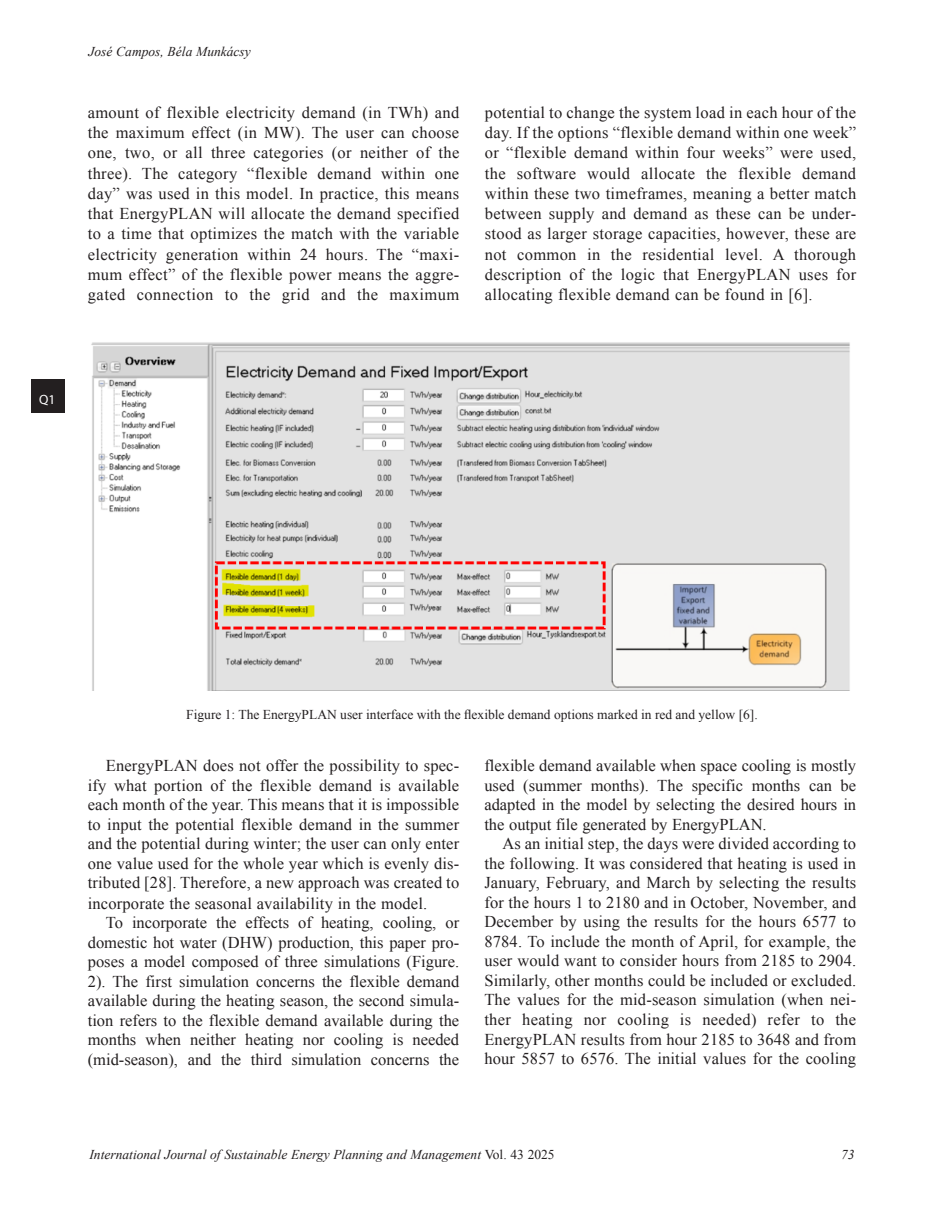
<style>
.page{position:relative;width:944px;height:1214px;background:#fff}
.page>*{position:absolute;margin:0;border:0;box-sizing:border-box;transform-origin:0 0}
.t1{font:16.5px/19.5px "Times New Roman";letter-spacing:.01em;color:#231f20;text-align:justify}
.t2{font:italic 13.5px "Times New Roman";color:#231f20}
.t3{font:13.5px "Times New Roman";color:#231f20}
.t4{font:13.5px "Myriad Pro";color:#fff}
.s1{font-style:normal}
</style>
<div class="page">
<img style="left:91px;top:342px;width:759px;height:348px">
<div style="left:31px;top:378px;width:34px;height:34px;background:#231f20"></div>
<p class="t2" style="left:89px;top:42px;width:164px">José Campos, Béla Munkácsy</p>
<p class="t1" style="left:88px;top:102px;width:373px;line-height:20.2px">amount of flexible electricity demand (in TWh) and the maximum effect (in MW). The user can choose one, two, or all three categories (or neither of the three). The category “flexible demand within one day” was used in this model. In practice, this means that EnergyPLAN will allocate the demand specified to a time that optimizes the match with the variable electricity generation within 24 hours. The “maxi&shy;mum effect” of the flexible power means the aggre&shy;gated connection to the grid and the maximum</p>
<p class="t1" style="left:485px;top:102px;width:373px;line-height:20.2px">potential to change the system load in each hour of the day. If the options “flexible demand within one week” or “flexible demand within four weeks” were used, the software would allocate the flexible demand within these two timeframes, meaning a better match between supply and demand as these can be under&shy;stood as larger storage capacities, however, these are not common in the residential level. A thorough description of the logic that EnergyPLAN uses for allocating flexible demand can be found in [6].</p>
<p class="t4" style="left:39px;top:391px;width:18px">Q1</p>
<p class="t3" style="left:186px;top:705px;width:573px">Figure 1: The EnergyPLAN user interface with the flexible demand options marked in red and yellow [6].</p>
<p class="t1" style="left:88px;top:755px;width:373px;text-indent:18px">EnergyPLAN does not offer the possibility to spec&shy;ify what portion of the flexible demand is available each month of the year. This means that it is impossible to input the potential flexible demand in the summer and the potential during winter; the user can only enter one value used for the whole year which is evenly dis&shy;tributed [28]. Therefore, a new approach was created to incorporate the seasonal availability in the model.</p>
<p class="t1" style="left:88px;top:912px;width:373px;text-indent:18px">To incorporate the effects of heating, cooling, or domestic hot water (DHW) production, this paper pro&shy;poses a model composed of three simulations (Figure.<br>2). The first simulation concerns the flexible demand available during the heating season, the second simula&shy;tion refers to the flexible demand available during the months when neither heating nor cooling is needed (mid-season), and the third simulation concerns the</p>
<p class="t1" style="left:484px;top:756px;width:373px">flexible demand available when space cooling is mostly used (summer months). The specific months can be adapted in the model by selecting the desired hours in the output file generated by EnergyPLAN.</p>
<p class="t1" style="left:484px;top:834px;width:373px;text-indent:18px">As an initial step, the days were divided according to the following. It was considered that heating is used in January, February, and March by selecting the results for the hours 1 to 2180 and in October, November, and December by using the results for the hours 6577 to 8784. To include the month of April, for example, the user would want to consider hours from 2185 to 2904.<br>Similarly, other months could be included or excluded.<br>The values for the mid-season simulation (when nei&shy;ther heating nor cooling is needed) refer to the EnergyPLAN results from hour 2185 to 3648 and from hour 5857 to 6576. The initial values for the cooling</p>
<p class="t2" style="left:89px;top:1144px;width:466px">International Journal of Sustainable Energy Planning and Management <span class="s1">Vol. 43 2025</span></p>
<p class="t2" style="left:841px;top:1144px;width:15px">73</p>
</div>
